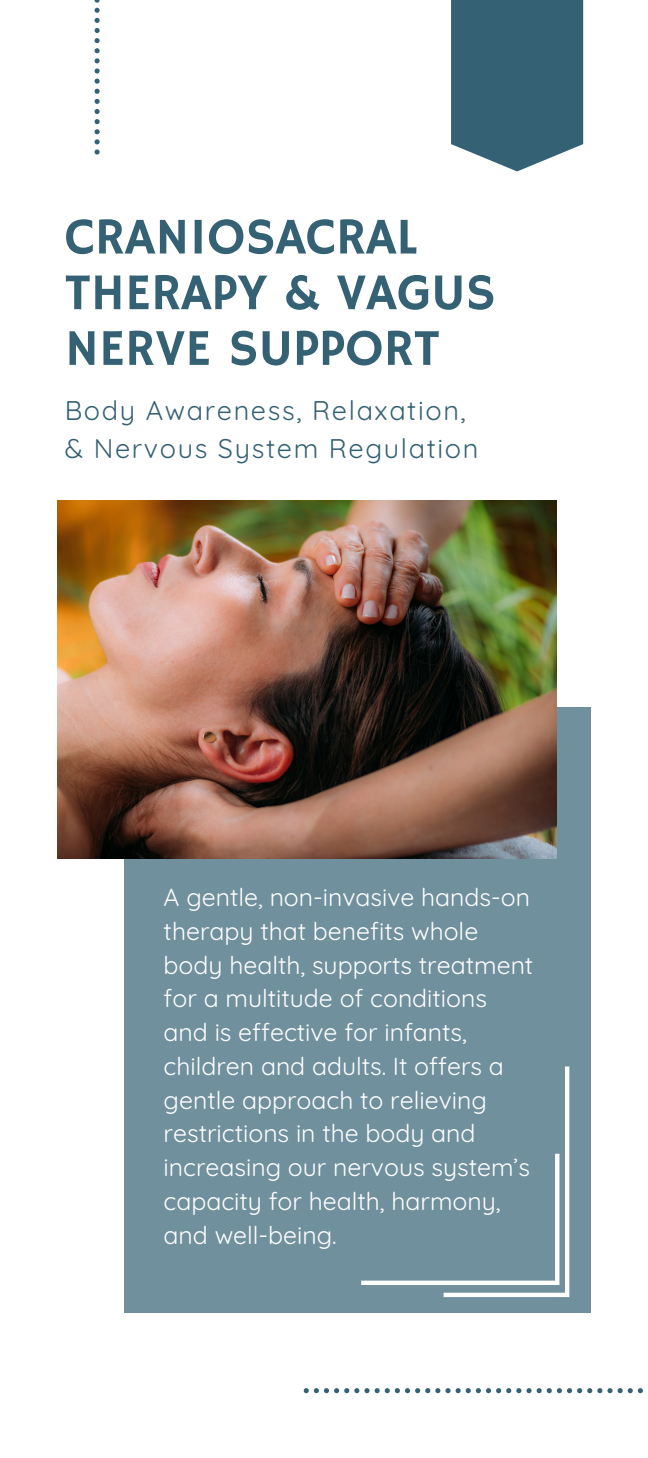
<style>
.page{position:relative;width:648px;height:1458px;background:#fff}
.page>*{position:absolute;margin:0;border:0;box-sizing:border-box;transform-origin:0 0}
.t1{font:51.75px/55.8px "Hammersmith One";color:#346174}
.t2{font:27px "Quicksand";letter-spacing:.06em;color:#346174}
.t3{font:24.75px/33.8px "Quicksand";color:#fff}
</style>
<div class="page">
<svg style="left:95px;top:0;width:5px;height:155px"></svg>
<svg style="left:451px;top:0;width:132px;height:171px;background:#436d7e"></svg>
<div style="left:124px;top:707px;width:467px;height:606px;background:#71909d"></div>
<img style="left:57px;top:500px;width:500px;height:358px">
<svg style="left:304px;top:1388px;width:339px;height:5px"></svg>
<svg style="left:362px;top:1066px;width:207px;height:231px"></svg>
<p class="t1" style="left:65px;top:211px;width:432px">CRANIOSACRAL<br>THERAPY &amp; VAGUS<br>NERVE SUPPORT</p>
<p class="t2" style="left:65px;top:393px;width:403px">Body Awareness, Relaxation,</p>
<p class="t2" style="left:65px;top:431px;width:415px">&amp; Nervous System Regulation</p>
<p class="t3" style="left:164px;top:880px;width:371px">A gentle, non-invasive hands-on therapy that benefits whole body health, supports treatment for a multitude of conditions and is effective for infants, children and adults. It offers a gentle approach to relieving restrictions in the body and increasing our nervous system’s capacity for health, harmony, and well-being.</p>
</div>
